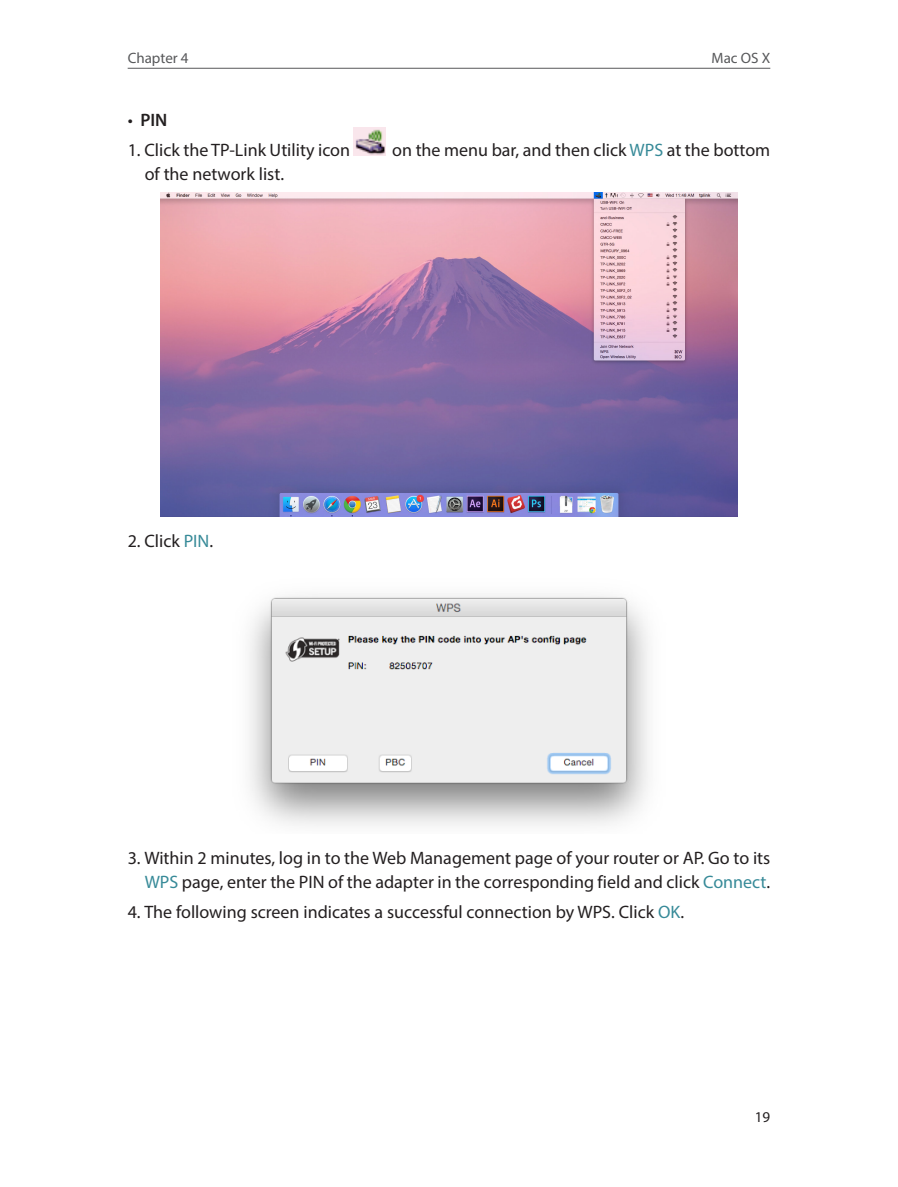
<style>
.page{position:relative;width:898px;height:1187px;background:#fff}
.page>*{position:absolute;margin:0;border:0;box-sizing:border-box;transform-origin:0 0}
.t1{font:18px/24px "Myriad Pro";color:#231f20;text-align:right}
.t2{font:600 18px "Myriad Pro";color:#231f20}
.t3{font:15px "Myriad Pro";color:#57585a}
.t4{font:15px "Myriad Pro";color:#231f20}
.s1{font-weight:400}
.s2{color:#378a98}
</style>
<div class="page">
<hr style="left:128px;top:68px;width:642px;height:1px;background:#57585a">
<img style="left:353px;top:127px;width:32px;height:29px">
<img style="left:161px;top:192px;width:576px;height:324px">
<img style="left:249px;top:596px;width:399px;height:230px">
<p class="t3" style="left:128px;top:48px;width:62px">Chapter 4</p>
<p class="t3" style="left:711px;top:48px;width:60px">Mac OS X</p>
<p class="t2" style="left:128px;top:108px;width:41px"><span class="s1">•</span> PIN</p>
<p class="t1" style="left:128px;top:137px;width:224px">1. Click the TP-Link Utility icon</p>
<p class="t1" style="left:392px;top:137px;width:379px">on the menu bar, and then click <span class="s2">WPS</span> at the bottom</p>
<p class="t1" style="left:145px;top:161px;width:141px">of the network list.</p>
<p class="t1" style="left:128px;top:529px;width:87px">2. Click <span class="s2">PIN</span>.</p>
<p class="t1" style="left:128px;top:845px;width:644px">3. Within 2 minutes, log in to the Web Management page of your router or AP. Go to its<br><span class="s2">WPS</span> page, enter the PIN of the adapter in the corresponding field and click <span class="s2">Connect</span>.</p>
<p class="t1" style="left:128px;top:899px;width:558px">4. The following screen indicates a successful connection by WPS. Click <span class="s2">OK</span>.</p>
<p class="t4" style="left:754px;top:1107px;width:17px">19</p>
</div>
